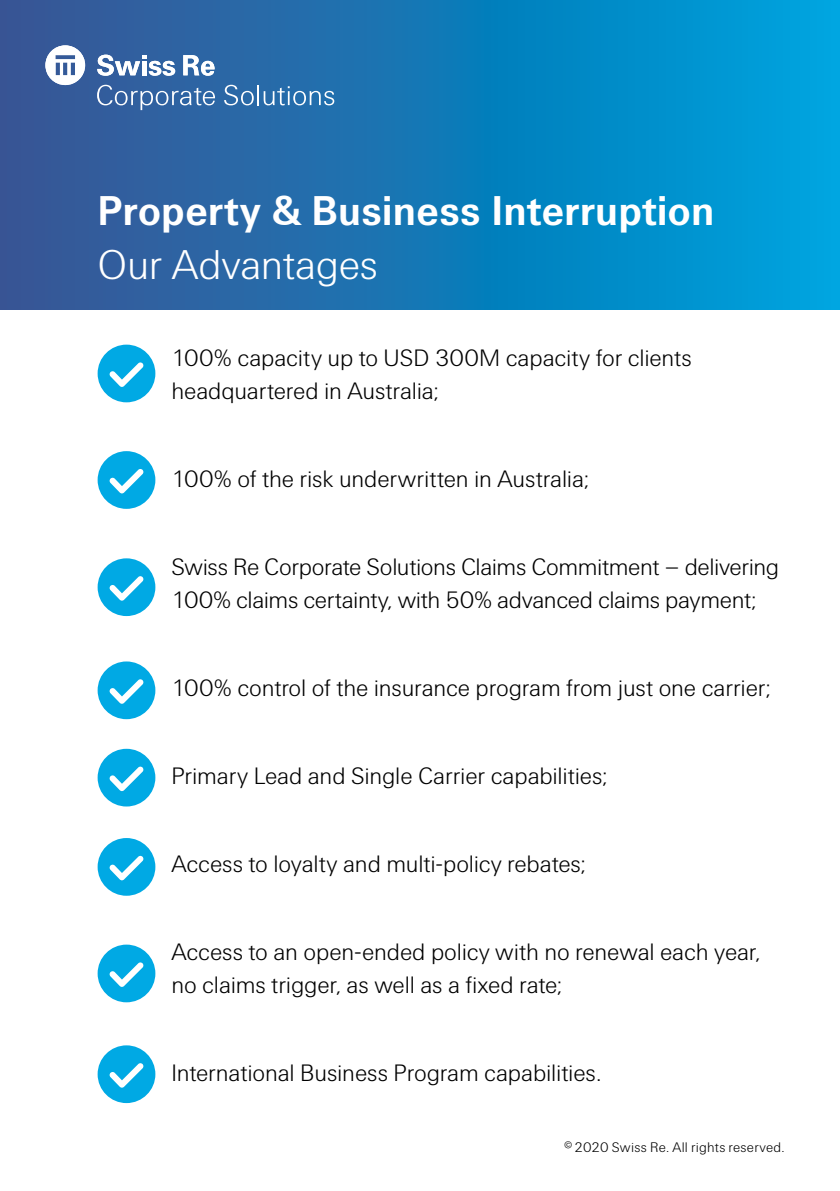
<style>
.page{position:relative;width:840px;height:1191px;background:#fff}
.page>*{position:absolute;margin:0;border:0;box-sizing:border-box;transform-origin:0 0}
.t1{font:700 42px "Swiss Re Sans OT";color:#fff}
.t2{font:300 42px "Swiss Re Sans OT";letter-spacing:-.01em;color:#fff}
.t3{font:300 24px/33px "Swiss Re Sans OT";letter-spacing:-.01em;color:#000}
.t4{font:300 14px "Swiss Re Sans OT";letter-spacing:.015em;color:#000}
</style>
<div class="page">
<svg style="left:0;top:0;width:839px;height:309px;background:#157ab7"></svg>
<svg style="left:98px;top:345px;width:57px;height:57px"></svg>
<svg style="left:98px;top:451px;width:57px;height:58px"></svg>
<svg style="left:98px;top:558px;width:57px;height:58px"></svg>
<svg style="left:98px;top:661px;width:57px;height:58px"></svg>
<svg style="left:98px;top:749px;width:57px;height:57px"></svg>
<svg style="left:98px;top:838px;width:57px;height:57px"></svg>
<svg style="left:98px;top:944px;width:57px;height:58px"></svg>
<svg style="left:98px;top:1045px;width:57px;height:58px"></svg>
<svg style="left:97px;top:85px;width:118px;height:25px;background:#527cb0"></svg>
<svg style="left:224px;top:85px;width:29px;height:20px"></svg>
<hr style="left:257px;top:85px;width:2px;height:20px;background:#fff">
<svg style="left:263px;top:86px;width:71px;height:19px"></svg>
<svg style="left:45px;top:45px;width:40px;height:40px"></svg>
<svg style="left:97px;top:55px;width:78px;height:21px"></svg>
<svg style="left:183px;top:55px;width:31px;height:21px"></svg>
<h1 class="t1" style="left:98px;top:186px;width:618px">Property &amp; Business Interruption</h1>
<h1 class="t2" style="left:98px;top:240px;width:282px">Our Advantages</h1>
<p class="t3" style="left:171px;top:342px;width:521px">100% capacity up to USD 300M capacity for clients headquartered in Australia;</p>
<p class="t3" style="left:171px;top:463px;width:419px">100% of the risk underwritten in Australia;</p>
<p class="t3" style="left:171px;top:551px;width:609px">Swiss Re Corporate Solutions Claims Commitment ‒ delivering<br>100% claims certainty, with 50% advanced claims payment;</p>
<p class="t3" style="left:171px;top:672px;width:600px">100% control of the insurance program from just one carrier;</p>
<p class="t3" style="left:171px;top:760px;width:437px">Primary Lead and Single Carrier capabilities;</p>
<p class="t3" style="left:171px;top:848px;width:416px">Access to loyalty and multi-policy rebates;</p>
<p class="t3" style="left:171px;top:936px;width:590px">Access to an open-ended policy with no renewal each year, no claims trigger, as well as a fixed rate;</p>
<p class="t3" style="left:171px;top:1057px;width:431px">International Business Program capabilities.</p>
<p class="t4" style="left:563px;top:1138px;width:222px">©2020 Swiss Re. All rights reserved.</p>
</div>
